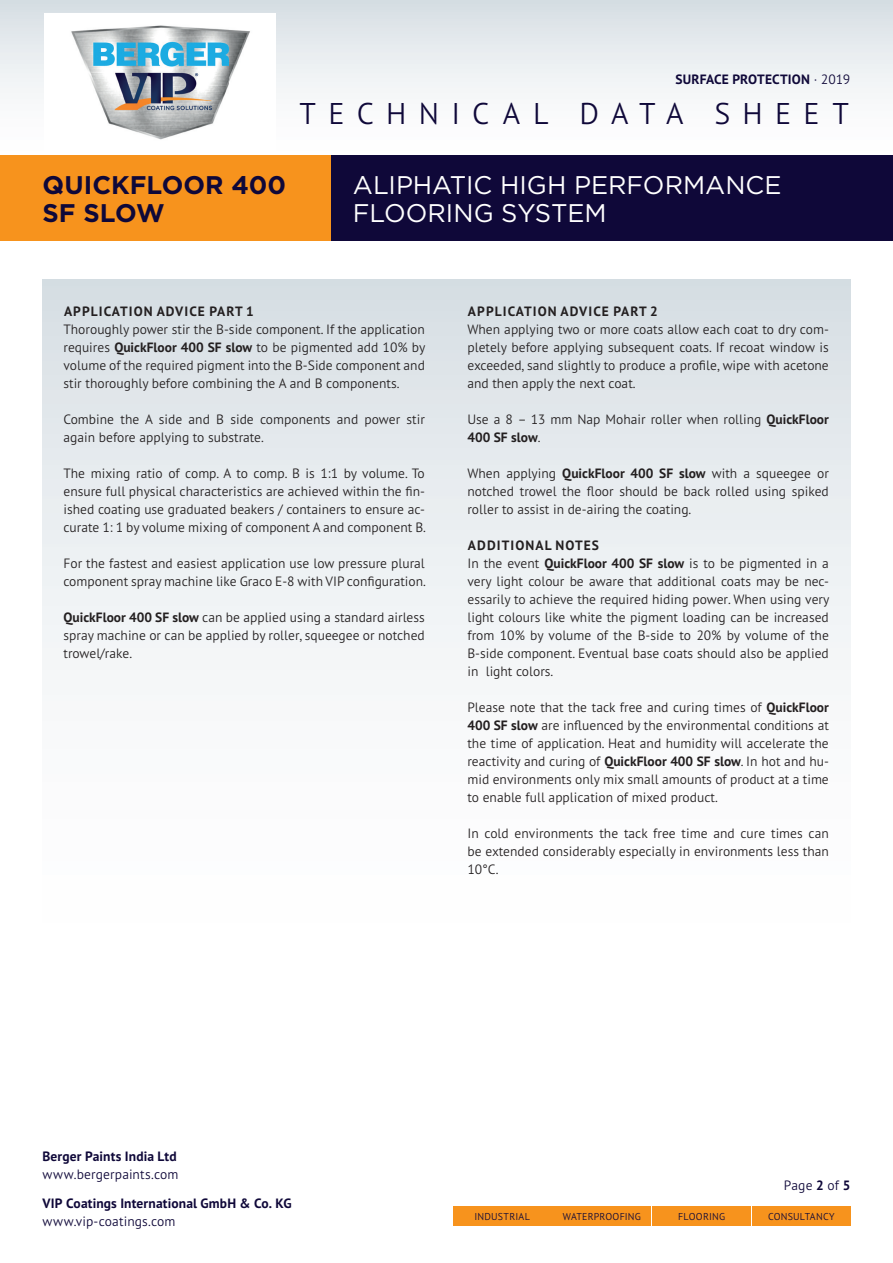
<style>
.page{position:relative;width:893px;height:1263px;background:#fff}
.page>*{position:absolute;margin:0;border:0;box-sizing:border-box;transform-origin:0 0}
.t1{font:300 30px "PT Sans Pro";letter-spacing:.405em;color:#0f0839}
.t2{font:25.5px/28.5px "Gotham";letter-spacing:-.005em;color:#fff}
.t3{font:700 25.5px/28.5px "Gotham";color:#0f0839}
.t4{font:300 13.5px/18px "PT Sans Pro";color:#231f20;text-align:justify}
.t5{font:700 13.5px "PT Sans Pro";letter-spacing:.01em;color:#0f0839}
.t6{font:300 13.5px "PT Sans Pro";letter-spacing:.01em;color:#0f0839}
.t7{font:700 13.5px "PT Sans Pro";letter-spacing:.08em;color:#231f20}
.t8{font:300 9.9px "PT Sans Pro";letter-spacing:.02em;color:#0f0839}
.s1{font-weight:300}
.s2{font-weight:700}
</style>
<div class="page">
<svg style="left:0;top:0;width:893px;height:93px"></svg>
<div style="left:453px;top:1206px;width:98px;height:20px;background:#f7931d"></div>
<div style="left:553px;top:1206px;width:98px;height:20px;background:#f7931d"></div>
<div style="left:653px;top:1206px;width:98px;height:20px;background:#f7931d"></div>
<div style="left:752px;top:1206px;width:98px;height:20px;background:#f7931d"></div>
<img style="left:44px;top:13px;width:185px;height:127px">
<img style="left:229px;top:13px;width:47px;height:80px">
<div style="left:42px;top:280px;width:808px;height:715px;background:linear-gradient(to bottom,#dae1e6,#fff)"></div>
<div style="left:0;top:155px;width:332px;height:85px;background:#f7931d"></div>
<div style="left:332px;top:155px;width:561px;height:85px;background:#0f0839"></div>
<p class="t5" style="left:675px;top:70px;width:176px">SURFACE PROTECTION <span class="s1">· 2019</span></p>
<h1 class="t1" style="left:299px;top:94px;width:551px">TECHNICAL DATA SHEET</h1>
<h2 class="t3" style="left:43px;top:170px;width:245px">QUICKFLOOR 400<br>SF SLOW</h2>
<h2 class="t2" style="left:353px;top:170px;width:430px">ALIPHATIC HIGH PERFORMANCE<br>FLOORING SYSTEM</h2>
<p class="t7" style="left:64px;top:302px;width:191px">APPLICATION ADVICE PART 1</p>
<p class="t4" style="left:63px;top:320px;width:363px">Thoroughly power stir the B-side component. If the application requires <span class="s2">QuickFloor 400 SF slow</span> to be pigmented add 10% by volume of the required pigment into the B-Side component and stir thoroughly before combining the A and B components.</p>
<p class="t4" style="left:63px;top:410px;width:363px">Combine the A side and B side components and power stir again before applying to substrate.</p>
<p class="t4" style="left:63px;top:464px;width:364px">The mixing ratio of comp. A to comp. B is 1:1 by volume. To ensure full physical characteristics are achieved within the fin&shy;ished coating use graduated beakers / containers to ensure ac&shy;curate 1: 1 by volume mixing of component A and component B.</p>
<p class="t4" style="left:63px;top:554px;width:364px">For the fastest and easiest application use low pressure plural component spray machine like Graco E-8 with VIP configuration.</p>
<p class="t4" style="left:63px;top:608px;width:363px"><span class="s2">QuickFloor 400 SF slow</span> can be applied using a standard airless spray machine or can be applied by roller, squeegee or notched trowel/rake.</p>
<p class="t7" style="left:468px;top:302px;width:191px">APPLICATION ADVICE PART 2</p>
<p class="t4" style="left:467px;top:320px;width:363px">When applying two or more coats allow each coat to dry com&shy;pletely before applying subsequent coats. If recoat window is exceeded, sand slightly to produce a profile, wipe with acetone and then apply the next coat.</p>
<p class="t4" style="left:467px;top:410px;width:363px">Use a 8 – 13 mm Nap Mohair roller when rolling <span class="s2">QuickFloor<br>400 SF slow</span>.</p>
<p class="t4" style="left:467px;top:464px;width:363px">When applying <span class="s2">QuickFloor 400 SF slow</span> with a squeegee or notched trowel the floor should be back rolled using spiked roller to assist in de-airing the coating.</p>
<p class="t4" style="left:467px;top:536px;width:363px;text-align:left"><span class="s2">ADDITIONAL NOTES<br></span>In the event <span class="s2">QuickFloor 400 SF slow</span> is to be pigmented in a very light colour be aware that additional coats may be nec&shy;essarily to achieve the required hiding power. When using very light colours like white the pigment loading can be increased from 10% by volume of the B-side to 20% by volume of the B-side component. Eventual base coats should also be applied in light colors.</p>
<p class="t4" style="left:467px;top:698px;width:363px">Please note that the tack free and curing times of <span class="s2">QuickFloor 400 SF slow</span> are influenced by the environmental conditions at the time of application. Heat and humidity will accelerate the reactivity and curing of <span class="s2">QuickFloor 400 SF slow</span>. In hot and hu&shy;mid environments only mix small amounts of product at a time to enable full application of mixed product.</p>
<p class="t4" style="left:467px;top:824px;width:363px">In cold environments the tack free time and cure times can be extended considerably especially in environments less than 10°C.</p>
<p class="t5" style="left:43px;top:1147px;width:136px">Berger Paints India Ltd</p>
<p class="t6" style="left:43px;top:1165px;width:138px">www.bergerpaints.com</p>
<p class="t5" style="left:43px;top:1194px;width:251px">VIP Coatings International GmbH &amp; Co. KG</p>
<p class="t6" style="left:43px;top:1213px;width:135px">www.vip-coatings.com</p>
<p class="t6" style="left:784px;top:1177px;width:68px">Page <span class="s2">2</span> of <span class="s2">5</span></p>
<p class="t8" style="left:475px;top:1210px;width:57px">INDUSTRIAL</p>
<p class="t8" style="left:563px;top:1210px;width:80px">WATERPROOFING</p>
<p class="t8" style="left:678px;top:1210px;width:48px">FLOORING</p>
<p class="t8" style="left:768px;top:1210px;width:68px">CONSULTANCY</p>
</div>
